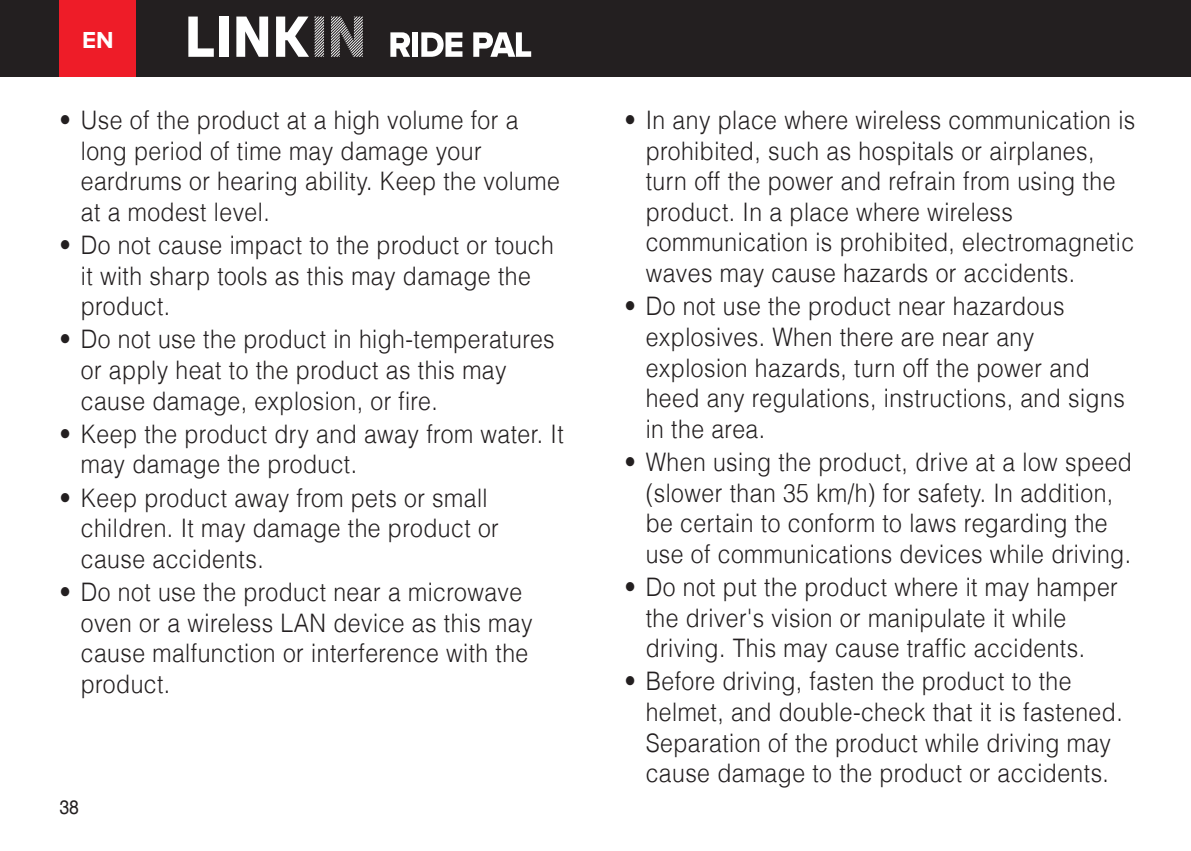
<style>
.page{position:relative;width:1191px;height:851px;background:#fff}
.page>*{position:absolute;margin:0;border:0;box-sizing:border-box;transform-origin:0 0}
.t1{font:300 25.5px/30.6px "Helvetica LT";letter-spacing:.02em;color:#231f20;scale:.9 1}
.t2{font:700 24px "Proxima Nova";color:#fff}
.t3{font:19.5px "Helvetica";color:#231f20;scale:.9 1}
</style>
<div class="page">
<div style="left:0;top:0;width:1191px;height:77px;background:#231f20"></div>
<svg style="left:188px;top:17px;width:26px;height:40px"></svg>
<div style="left:219px;top:17px;width:9px;height:40px;background:#fff"></div>
<svg style="left:236px;top:17px;width:32px;height:40px"></svg>
<svg style="left:276px;top:17px;width:33px;height:40px"></svg>
<svg style="left:315px;top:17px;width:9px;height:40px"></svg>
<svg style="left:331px;top:17px;width:32px;height:40px"></svg>
<svg style="left:390px;top:32px;width:20px;height:25px"></svg>
<div style="left:412px;top:32px;width:6px;height:25px;background:#fff"></div>
<svg style="left:421px;top:32px;width:41px;height:25px"></svg>
<svg style="left:473px;top:32px;width:58px;height:25px"></svg>
<div style="left:60px;top:0;width:76px;height:77px;background:#ee1c28"></div>
<p class="t2" style="left:82px;top:26px;width:33px">EN</p>
<p class="t1" style="left:81px;top:104px;width:534px;text-indent:-21px">• Use of the product at a high volume for a long period of time may damage your eardrums or hearing ability. Keep the volume at a modest level.</p>
<p class="t1" style="left:81px;top:229px;width:527px;text-indent:-21px">• Do not cause impact to the product or touch it with sharp tools as this may damage the product.</p>
<p class="t1" style="left:81px;top:324px;width:528px;text-indent:-21px">• Do not use the product in high-temperatures or apply heat to the product as this may cause damage, explosion, or fire.</p>
<p class="t1" style="left:81px;top:418px;width:538px;text-indent:-21px">• Keep the product dry and away from water. It may damage the product.</p>
<p class="t1" style="left:81px;top:482px;width:466px;text-indent:-21px">• Keep product away from pets or small children. It may damage the product or cause accidents.</p>
<p class="t1" style="left:81px;top:576px;width:503px;text-indent:-21px">• Do not use the product near a microwave oven or a wireless LAN device as this may cause malfunction or interference with the product.</p>
<p class="t3" style="left:60px;top:795px;width:23px">38</p>
<p class="t1" style="left:645px;top:104px;width:545px;text-indent:-21px">• In any place where wireless communication is prohibited, such as hospitals or airplanes, turn off the power and refrain from using the product. In a place where wireless communication is prohibited, electromagnetic waves may cause hazards or accidents.</p>
<p class="t1" style="left:645px;top:290px;width:534px;text-indent:-21px">• Do not use the product near hazardous explosives. When there are near any explosion hazards, turn off the power and heed any regulations, instructions, and signs in the area.</p>
<p class="t1" style="left:645px;top:446px;width:542px;text-indent:-21px">• When using the product, drive at a low speed (slower than 35 km/h) for safety. In addition, be certain to conform to laws regarding the use of communications devices while driving.</p>
<p class="t1" style="left:645px;top:571px;width:526px;text-indent:-21px">• Do not put the product where it may hamper the driver's vision or manipulate it while driving. This may cause traffic accidents.</p>
<p class="t1" style="left:645px;top:665px;width:531px;text-indent:-21px">• Before driving, fasten the product to the helmet, and double-check that it is fastened.<br>Separation of the product while driving may cause damage to the product or accidents.</p>
</div>
